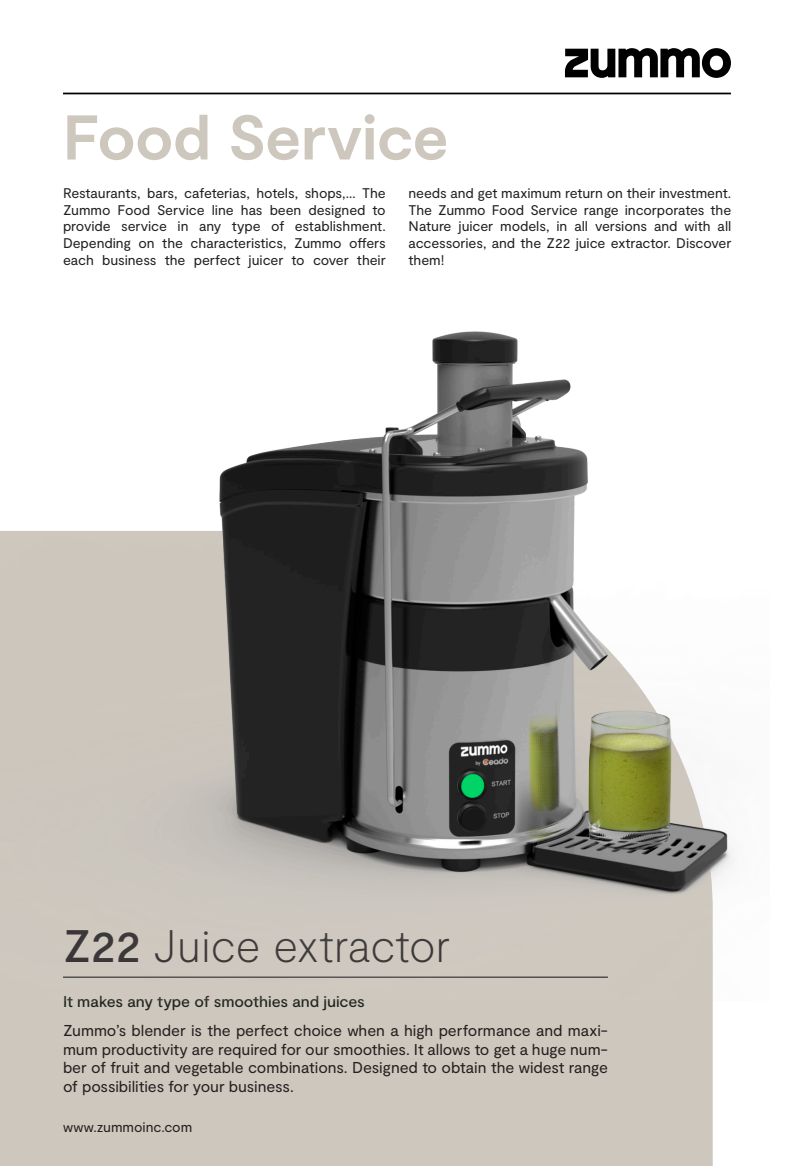
<style>
.page{position:relative;width:794px;height:1166px;background:#fff}
.page>*{position:absolute;margin:0;border:0;box-sizing:border-box;transform-origin:0 0}
.t1{font:700 63px "Moderat";letter-spacing:-.01em;color:#cec7bd}
.t2{font:100 45.5px "Moderat";letter-spacing:-.01em;color:#231f20}
.t3{font:15.75px/18.9px "Moderat";letter-spacing:-.005em;color:#231f20;text-align:justify}
.t4{font:500 15.75px "Moderat";letter-spacing:-.005em;color:#222620}
.t5{font:14px/16.8px "Moderat";letter-spacing:-.01em;color:#231f20;text-align:justify}
.s1{font-weight:500}
</style>
<div class="page">
<div style="left:0;top:1000px;width:712px;height:166px;background:#cec7bd"></div>
<hr style="left:63px;top:93px;width:668px;height:1px;background:#000">
<svg style="left:565px;top:48px;width:166px;height:30px"></svg>
<img style="left:0;top:331px;width:734px;height:669px">
<p class="t1" style="left:63px;top:101px;width:387px">Food Service</p>
<p class="t5" style="left:63px;top:185px;width:324px">Restaurants, bars, cafeterias, hotels, shops,… The Zummo Food Service line has been designed to provide service in any type of establishment.<br>Depending on the characteristics, Zummo offers each business the perfect juicer to cover their</p>
<p class="t5" style="left:408px;top:185px;width:324px">needs and get maximum return on their investment.<br>The Zummo Food Service range incorporates the Nature juicer models, in all versions and with all accessories, and the Z22 juice extractor. Discover them!</p>
<p class="t2" style="left:63px;top:919px;width:389px"><span class="s1">Z22</span> Juice extractor</p>
<p class="t4" style="left:63px;top:992px;width:303px">It makes any type of smoothies and juices</p>
<p class="t3" style="left:63px;top:1021px;width:546px">Zummo’s blender is the perfect choice when a high performance and maxi&shy;mum productivity are required for our smoothies. It allows to get a huge num&shy;ber of fruit and vegetable combinations. Designed to obtain the widest range of possibilities for your business.</p>
<p class="t5" style="left:63px;top:1119px;width:131px">www.zummoinc.com</p>
</div>
